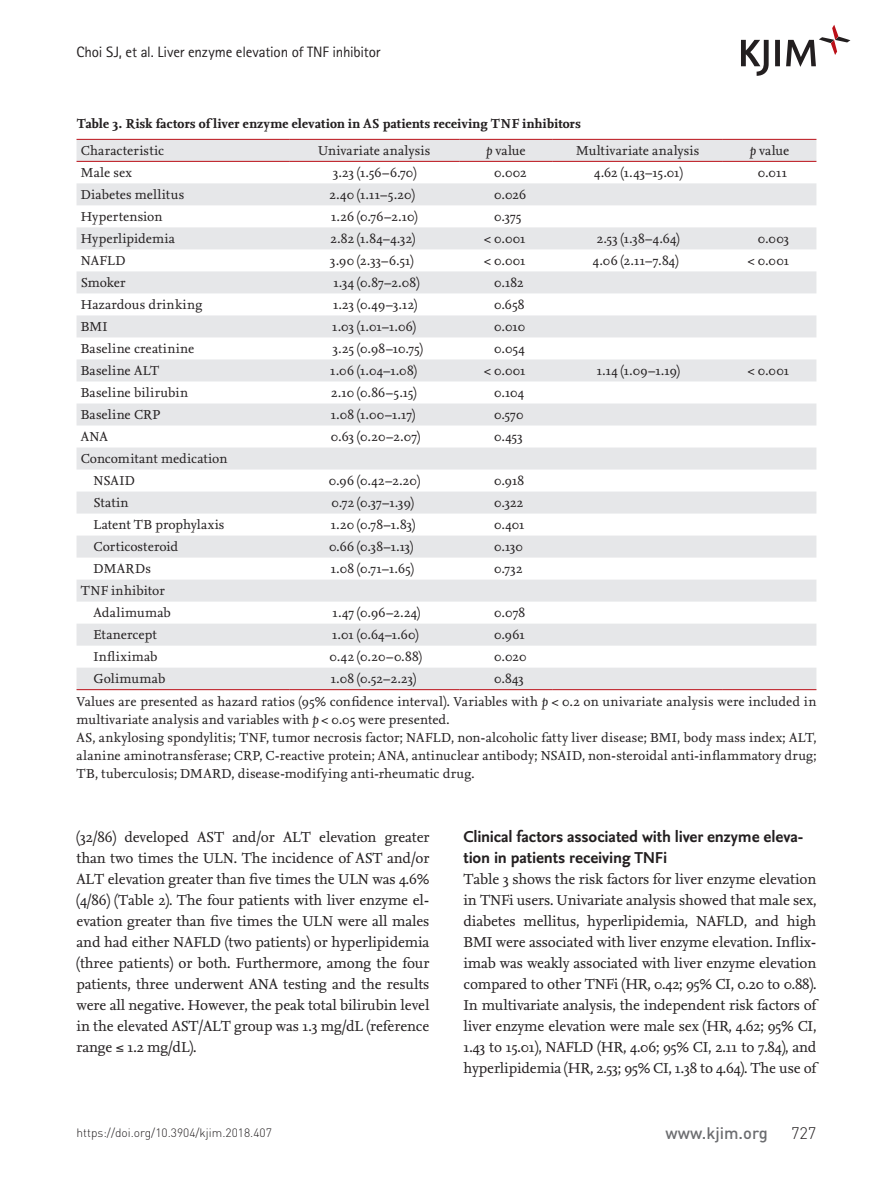
<style>
.page{position:relative;width:893px;height:1191px;background:#fff}
.page>*{position:absolute;margin:0;border:0;box-sizing:border-box;transform-origin:0 0}
.제목2{font:700 16.5px/21px "Nexus Sans";letter-spacing:-.01em;color:#231f20}
.t1{font:500 16.5px "DIN Pro";color:#6c6d70}
.t2{font:300 16.5px "DIN Pro";color:#231f20}
.본문첫단락{font:15px/21px "Nexus Serif";letter-spacing:-.01em;color:#231f20;text-align:justify}
.들였쓰기_본문{font:15px/21px "Nexus Serif";letter-spacing:-.01em;color:#231f20;text-align:justify}
.t3{font:15px "Rotis Sans Serif Std";letter-spacing:-.01em;color:#231f20}
.테이블{font:13.5px/18px "Nexus Serif";letter-spacing:.01em;color:#231f20}
.테이블_2단계{font:13.5px "Nexus Serif";letter-spacing:.01em;color:#231f20}
.테이블제목{font:700 13.5px "Nexus Serif";letter-spacing:.005em;color:#231f20}
.t4{font:300 12px "DIN Pro";color:#231f20}
.s1{font-style:italic}
</style>
<div class="page">
<svg style="left:741px;top:25px;width:109px;height:51px"></svg>
<svg style="left:77px;top:140px;width:739px;height:549px"></svg>
<hr style="left:77px;top:139px;width:212px;height:1px;background:#bb1018">
<hr style="left:289px;top:139px;width:170px;height:1px;background:#bb1018">
<hr style="left:459px;top:139px;width:94px;height:1px;background:#bb1018">
<hr style="left:553px;top:139px;width:170px;height:1px;background:#bb1018">
<hr style="left:723px;top:139px;width:93px;height:1px;background:#bb1018">
<hr style="left:77px;top:161px;width:212px;height:1px;background:#bb1018">
<hr style="left:289px;top:161px;width:170px;height:1px;background:#bb1018">
<hr style="left:459px;top:161px;width:94px;height:1px;background:#bb1018">
<hr style="left:553px;top:161px;width:170px;height:1px;background:#bb1018">
<hr style="left:723px;top:161px;width:93px;height:1px;background:#bb1018">
<hr style="left:77px;top:689px;width:212px;height:1px;background:#bb1018">
<hr style="left:289px;top:689px;width:170px;height:1px;background:#bb1018">
<hr style="left:459px;top:689px;width:94px;height:1px;background:#bb1018">
<hr style="left:553px;top:689px;width:170px;height:1px;background:#bb1018">
<hr style="left:723px;top:689px;width:93px;height:1px;background:#bb1018">
<p class="t3" style="left:77px;top:43px;width:306px">Choi SJ, et al. Liver enzyme elevation of TNF inhibitor</p>
<p class="테이블제목" style="left:77px;top:115px;width:506px">Table 3. Risk factors of liver enzyme elevation in AS patients receiving TNF inhibitors</p>
<p class="테이블" style="left:81px;top:141px;width:85px">Characteristic</p>
<p class="테이블" style="left:318px;top:141px;width:114px">Univariate analysis</p>
<p class="테이블" style="left:486px;top:141px;width:41px"><span class="s1">p</span> value</p>
<p class="테이블" style="left:576px;top:141px;width:125px">Multivariate analysis</p>
<p class="테이블" style="left:750px;top:141px;width:41px"><span class="s1">p</span> value</p>
<p class="테이블" style="left:81px;top:163px;width:53px">Male sex</p>
<p class="테이블" style="left:333px;top:163px;width:85px">3.23 (1.56–6.70)</p>
<p class="테이블" style="left:494px;top:163px;width:34px">0.002</p>
<p class="테이블" style="left:594px;top:163px;width:90px">4.62 (1.43–15.01)</p>
<p class="테이블" style="left:758px;top:163px;width:31px">0.011</p>
<p class="테이블" style="left:81px;top:185px;width:105px">Diabetes mellitus</p>
<p class="테이블" style="left:329px;top:185px;width:87px">2.40 (1.11–5.20)</p>
<p class="테이블" style="left:494px;top:185px;width:34px">0.026</p>
<p class="테이블" style="left:81px;top:207px;width:83px">Hypertension</p>
<p class="테이블" style="left:331px;top:207px;width:88px">1.26 (0.76–2.10)</p>
<p class="테이블" style="left:494px;top:207px;width:29px">0.375</p>
<p class="테이블" style="left:81px;top:229px;width:96px">Hyperlipidemia</p>
<p class="테이블" style="left:330px;top:229px;width:86px">2.82 (1.84–4.32)</p>
<p class="테이블" style="left:484px;top:229px;width:43px">&lt; 0.001</p>
<p class="테이블" style="left:597px;top:229px;width:84px">2.53 (1.38–4.64)</p>
<p class="테이블" style="left:758px;top:229px;width:33px">0.003</p>
<p class="테이블" style="left:81px;top:251px;width:46px">NAFLD</p>
<p class="테이블" style="left:330px;top:251px;width:85px">3.90 (2.33–6.51)</p>
<p class="테이블" style="left:484px;top:251px;width:43px">&lt; 0.001</p>
<p class="테이블" style="left:593px;top:251px;width:87px">4.06 (2.11–7.84)</p>
<p class="테이블" style="left:748px;top:251px;width:43px">&lt; 0.001</p>
<p class="테이블" style="left:81px;top:273px;width:46px">Smoker</p>
<p class="테이블" style="left:333px;top:273px;width:87px">1.34 (0.87–2.08)</p>
<p class="테이블" style="left:494px;top:273px;width:31px">0.182</p>
<p class="테이블" style="left:81px;top:295px;width:123px">Hazardous drinking</p>
<p class="테이블" style="left:333px;top:295px;width:86px">1.23 (0.49–3.12)</p>
<p class="테이블" style="left:494px;top:295px;width:32px">0.658</p>
<p class="테이블" style="left:81px;top:317px;width:28px">BMI</p>
<p class="테이블" style="left:332px;top:317px;width:85px">1.03 (1.01–1.06)</p>
<p class="테이블" style="left:494px;top:317px;width:32px">0.010</p>
<p class="테이블" style="left:81px;top:339px;width:115px">Baseline creatinine</p>
<p class="테이블" style="left:333px;top:339px;width:91px">3.25 (0.98–10.75)</p>
<p class="테이블" style="left:494px;top:339px;width:32px">0.054</p>
<p class="테이블" style="left:81px;top:361px;width:80px">Baseline ALT</p>
<p class="테이블" style="left:330px;top:361px;width:88px">1.06 (1.04–1.08)</p>
<p class="테이블" style="left:484px;top:361px;width:43px">&lt; 0.001</p>
<p class="테이블" style="left:597px;top:361px;width:85px">1.14 (1.09–1.19)</p>
<p class="테이블" style="left:748px;top:361px;width:43px">&lt; 0.001</p>
<p class="테이블" style="left:81px;top:383px;width:109px">Baseline bilirubin</p>
<p class="테이블" style="left:331px;top:383px;width:87px">2.10 (0.86–5.15)</p>
<p class="테이블" style="left:494px;top:383px;width:31px">0.104</p>
<p class="테이블" style="left:81px;top:405px;width:81px">Baseline CRP</p>
<p class="테이블" style="left:331px;top:405px;width:86px">1.08 (1.00–1.17)</p>
<p class="테이블" style="left:494px;top:405px;width:31px">0.570</p>
<p class="테이블" style="left:81px;top:427px;width:29px">ANA</p>
<p class="테이블" style="left:331px;top:427px;width:91px">0.63 (0.20–2.07)</p>
<p class="테이블" style="left:494px;top:427px;width:30px">0.453</p>
<p class="테이블" style="left:81px;top:449px;width:148px">Concomitant medication</p>
<p class="테이블_2단계" style="left:94px;top:472px;width:43px">NSAID</p>
<p class="테이블" style="left:329px;top:471px;width:93px">0.96 (0.42–2.20)</p>
<p class="테이블" style="left:494px;top:471px;width:32px">0.918</p>
<p class="테이블_2단계" style="left:94px;top:494px;width:37px">Statin</p>
<p class="테이블" style="left:331px;top:493px;width:84px">0.72 (0.37–1.39)</p>
<p class="테이블" style="left:494px;top:493px;width:31px">0.322</p>
<p class="테이블_2단계" style="left:94px;top:516px;width:133px">Latent TB prophylaxis</p>
<p class="테이블" style="left:331px;top:515px;width:86px">1.20 (0.78–1.83)</p>
<p class="테이블" style="left:494px;top:515px;width:32px">0.401</p>
<p class="테이블_2단계" style="left:94px;top:538px;width:86px">Corticosteroid</p>
<p class="테이블" style="left:329px;top:537px;width:86px">0.66 (0.38–1.13)</p>
<p class="테이블" style="left:494px;top:537px;width:30px">0.130</p>
<p class="테이블_2단계" style="left:94px;top:560px;width:59px">DMARDs</p>
<p class="테이블" style="left:331px;top:559px;width:85px">1.08 (0.71–1.65)</p>
<p class="테이블" style="left:494px;top:559px;width:30px">0.732</p>
<p class="테이블" style="left:81px;top:581px;width:85px">TNF inhibitor</p>
<p class="테이블_2단계" style="left:94px;top:604px;width:79px">Adalimumab</p>
<p class="테이블" style="left:333px;top:603px;width:89px">1.47 (0.96–2.24)</p>
<p class="테이블" style="left:494px;top:603px;width:33px">0.078</p>
<p class="테이블_2단계" style="left:94px;top:626px;width:65px">Etanercept</p>
<p class="테이블" style="left:332px;top:625px;width:88px">1.01 (0.64–1.60)</p>
<p class="테이블" style="left:494px;top:625px;width:32px">0.961</p>
<p class="테이블_2단계" style="left:94px;top:648px;width:66px">Infliximab</p>
<p class="테이블" style="left:330px;top:647px;width:94px">0.42 (0.20–0.88)</p>
<p class="테이블" style="left:494px;top:647px;width:34px">0.020</p>
<p class="테이블_2단계" style="left:94px;top:670px;width:73px">Golimumab</p>
<p class="테이블" style="left:331px;top:669px;width:87px">1.08 (0.52–2.23)</p>
<p class="테이블" style="left:494px;top:669px;width:31px">0.843</p>
<p class="테이블" style="left:77px;top:692px;width:741px">Values are presented as hazard ratios (95% confidence interval). Variables with <span class="s1">p</span> &lt; 0.2 on univariate analysis were included in multivariate analysis and variables with <span class="s1">p</span> &lt; 0.05 were presented.</p>
<p class="테이블" style="left:77px;top:728px;width:741px;text-align:justify">AS, ankylosing spondylitis; TNF, tumor necrosis factor; NAFLD, non-alcoholic fatty liver disease; BMI, body mass index; ALT, alanine aminotransferase; CRP, C-reactive protein; ANA, antinuclear antibody; NSAID, non-steroidal anti-inflammatory drug; TB, tuberculosis; DMARD, disease-modifying anti-rheumatic drug.</p>
<p class="들였쓰기_본문" style="left:77px;top:826px;width:354px">(32/86) developed AST and/or ALT elevation greater than two times the ULN. The incidence of AST and/or ALT elevation greater than five times the ULN was 4.6% (4/86) (Table 2). The four patients with liver enzyme el&shy;evation greater than five times the ULN were all males and had either NAFLD (two patients) or hyperlipidemia (three patients) or both. Furthermore, among the four patients, three underwent ANA testing and the results were all negative. However, the peak total bilirubin level in the elevated AST/ALT group was 1.3 mg/dL (reference range ≤ 1.2 mg/dL).</p>
<p class="제목2" style="left:463px;top:825px;width:342px">Clinical factors associated with liver enzyme eleva&shy;tion in patients receiving TNFi</p>
<p class="본문첫단락" style="left:463px;top:868px;width:354px">Table 3 shows the risk factors for liver enzyme elevation in TNFi users. Univariate analysis showed that male sex, diabetes mellitus, hyperlipidemia, NAFLD, and high BMI were associated with liver enzyme elevation. Inflix&shy;imab was weakly associated with liver enzyme elevation compared to other TNFi (HR, 0.42; 95% CI, 0.20 to 0.88).<br>In multivariate analysis, the independent risk factors of liver enzyme elevation were male sex (HR, 4.62; 95% CI, 1.43 to 15.01), NAFLD (HR, 4.06; 95% CI, 2.11 to 7.84), and hyperlipidemia (HR, 2.53; 95% CI, 1.38 to 4.64). The use of</p>
<p class="t4" style="left:77px;top:1124px;width:197px">https://doi.org/10.3904/kjim.2018.407</p>
<p class="t1" style="left:666px;top:1121px;width:104px">www.kjim.org</p>
<p class="t2" style="left:791px;top:1121px;width:27px">727</p>
</div>
